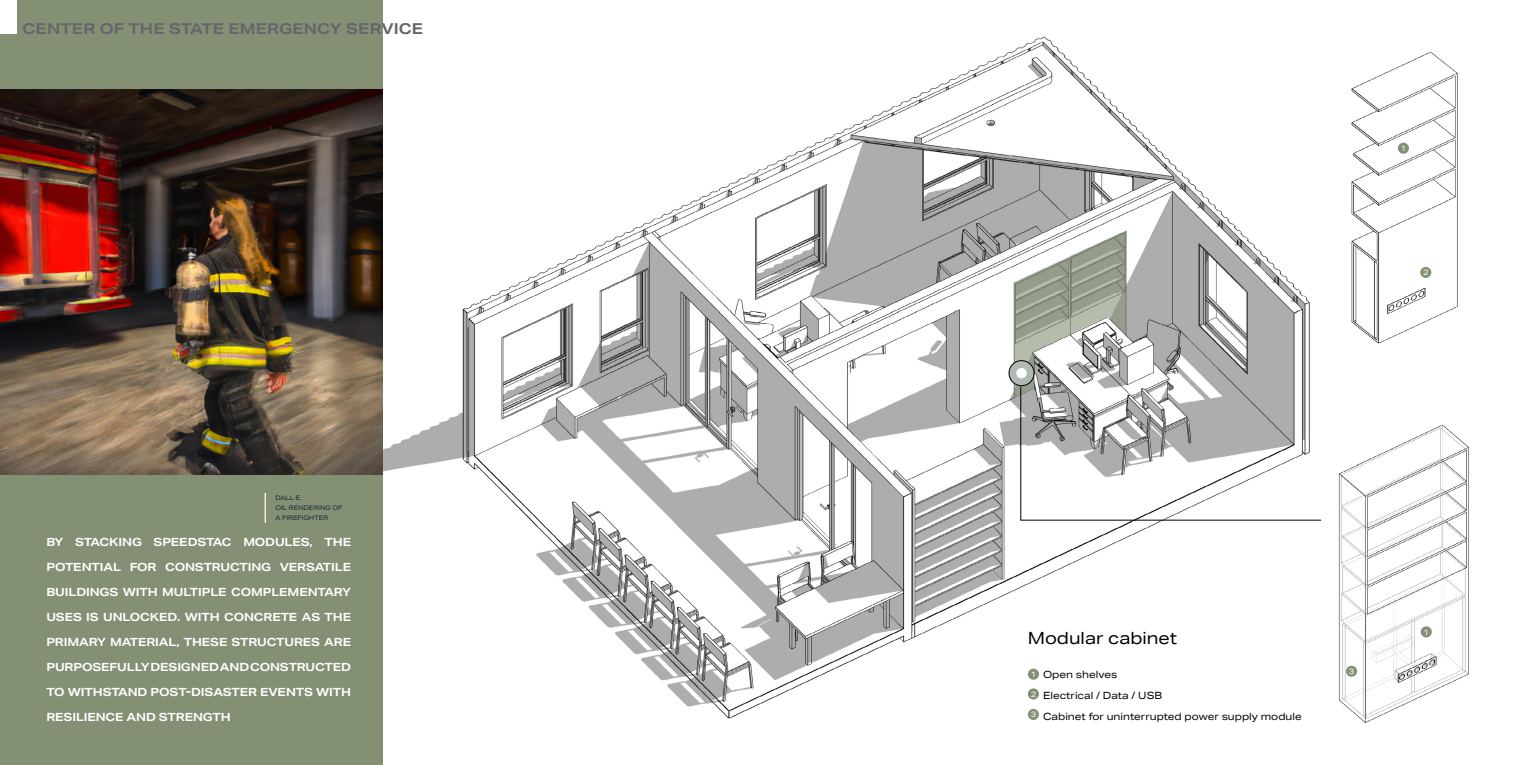
<style>
.page{position:relative;width:1530px;height:765px;background:#fff}
.page>*{position:absolute;margin:0;border:0;box-sizing:border-box;transform-origin:0 0}
.t1{font:16.88px "Aktiv Grotesk Ex";color:#000}
.t2{font:700 15px "Aktiv Grotesk Ex";letter-spacing:.01em;color:#656669}
.t3{font:700 11.25px "Aktiv Grotesk Ex";letter-spacing:-.01em;color:#fff}
.t4{font:10px/21.2px "Aktiv Grotesk Ex";color:#000}
.t5{font:7.75px "Aktiv Grotesk Ex";color:#fff}
.t6{font:6.25px/10px "Aktiv Grotesk Ex";color:#182933}
</style>
<div class="page">
<img style="left:382px;top:17px;width:928px;height:748px">
<img style="left:1351px;top:52px;width:107px;height:292px">
<img style="left:1338px;top:424px;width:131px;height:299px">
<div style="left:1421px;top:626px;width:11px;height:11px;background:#839074;border-radius:50%"></div>
<div style="left:1346px;top:666px;width:11px;height:11px;background:#839074;border-radius:50%"></div>
<div style="left:1028px;top:709px;width:11px;height:11px;background:#839074;border-radius:50%"></div>
<div style="left:1398px;top:143px;width:11px;height:11px;background:#839074;border-radius:50%"></div>
<div style="left:1420px;top:267px;width:11px;height:11px;background:#839074;border-radius:50%"></div>
<div style="left:1009px;top:361px;width:25px;height:25px;background:#afbab2;border-radius:50%"></div>
<div style="left:1009px;top:360px;width:25px;height:26px;border:1px solid #000;border-radius:50%"></div>
<div style="left:1016px;top:368px;width:11px;height:10px;background:#fff;border-radius:50%"></div>
<svg style="left:1020px;top:386px;width:301px;height:135px"></svg>
<div style="left:1028px;top:669px;width:11px;height:11px;background:#839074;border-radius:50%"></div>
<div style="left:1028px;top:688px;width:11px;height:12px;background:#839074;border-radius:50%"></div>
<div style="left:0;top:0;width:382px;height:765px;background:#839074"></div>
<div style="left:0;top:0;width:17px;height:34px;background:#fff"></div>
<img style="left:0;top:90px;width:382px;height:385px">
<hr style="left:265px;top:493px;width:1px;height:30px;background:#fff">
<h2 class="t2" style="left:22px;top:19px;width:402px">CENTER OF THE STATE EMERGENCY SERVICE</h2>
<p class="t6" style="left:275px;top:493px;width:68px">DALL·E.<br>OIL RENDERING OF<br>A FIREFIGHTER</p>
<p class="t3" style="left:46px;top:535px;width:306px">BY STACKING SPEEDSTAC MODULES, THE</p>
<p class="t3" style="left:46px;top:560px;width:306px">POTENTIAL FOR CONSTRUCTING VERSATILE</p>
<p class="t3" style="left:46px;top:585px;width:306px">BUILDINGS WITH MULTIPLE COMPLEMENTARY</p>
<p class="t3" style="left:46px;top:610px;width:306px">USES IS UNLOCKED. WITH CONCRETE AS THE</p>
<p class="t3" style="left:46px;top:635px;width:306px">PRIMARY MATERIAL, THESE STRUCTURES ARE</p>
<p class="t3" style="left:46px;top:660px;width:306px">PURPOSEFULLY DESIGNED AND CONSTRUCTED</p>
<p class="t3" style="left:46px;top:685px;width:306px">TO WITHSTAND POST-DISASTER EVENTS WITH</p>
<p class="t3" style="left:46px;top:710px;width:186px">RESILIENCE AND STRENGTH</p>
<p class="t5" style="left:1401px;top:144px;width:7px">1</p>
<p class="t5" style="left:1423px;top:268px;width:7px">2</p>
<h1 class="t1" style="left:1028px;top:628px;width:151px">Modular cabinet</h1>
<p class="t5" style="left:1424px;top:627px;width:7px">1</p>
<p class="t5" style="left:1031px;top:670px;width:7px">1</p>
<p class="t5" style="left:1031px;top:689px;width:7px">2</p>
<p class="t5" style="left:1031px;top:710px;width:7px">3</p>
<p class="t4" style="left:1043px;top:663px;width:260px">Open shelves<br>Electrical / Data / USB<br>Cabinet for uninterrupted power supply module</p>
<p class="t5" style="left:1349px;top:667px;width:7px">3</p>
</div>
